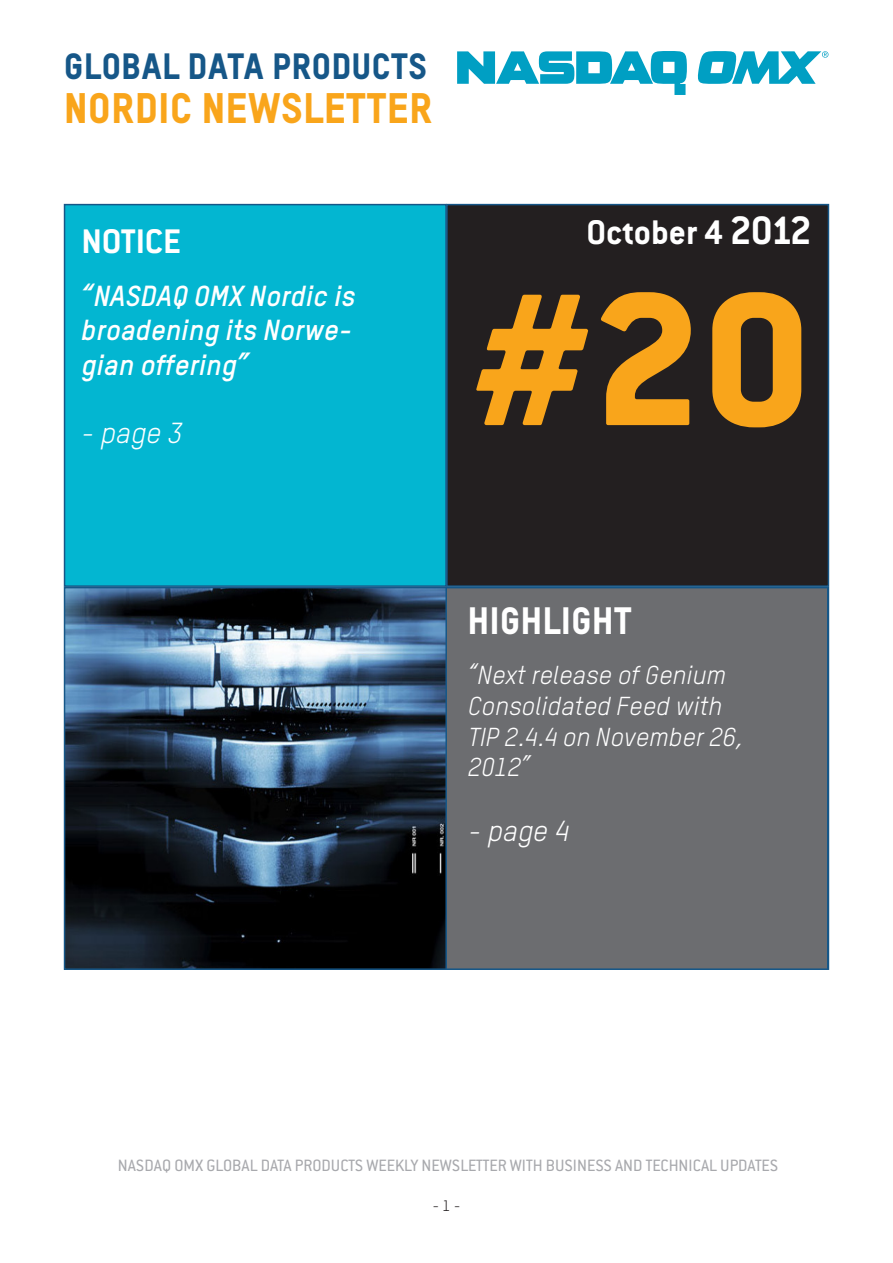
<style>
.page{position:relative;width:893px;height:1263px;background:#fff}
.page>*{position:absolute;margin:0;border:0;box-sizing:border-box;transform-origin:0 0}
.t1{font:800 207px "Conduit ITC Std";color:#f9a51b}
.t2{font:42px "TSTAR Headline";color:#f9a51b}
.t3{font:700 37.5px "Conduit ITC Std";color:#fff}
.t4{font:37.5px "TSTAR Headline";color:#fff}
.t5{font:36px "TSTAR Headline";color:#165788}
.t6{font:italic 700 28.5px/34.2px "TSTAR";color:#fff}
.t7{font:italic 28.5px "TSTAR";color:#fff}
.t8{font:italic 25.5px/30.6px "TSTAR";color:#fff}
.t9{font:18px "Conduit ITC Std";color:#a8a9ad}
.t10{font:15px "TSTAR";color:#231f20}
.s1{font-size:43.5px}
</style>
<div class="page">
<div style="left:64px;top:204px;width:383px;height:383px;background:#03b6d1;border:2px solid #165788"></div>
<svg style="left:457px;top:51px;width:230px;height:44px"></svg>
<svg style="left:697px;top:51px;width:131px;height:33px"></svg>
<img style="left:67px;top:590px;width:378px;height:377px">
<div style="left:447px;top:205px;width:381px;height:381px;background:#231f20"></div>
<div style="left:446px;top:204px;width:383px;height:383px;border:2px solid #165788"></div>
<div style="left:445px;top:587px;width:383px;height:383px;background:#6c6d70;border:2px solid #165788"></div>
<h3 class="t5" style="left:64px;top:44px;width:365px">GLOBAL DATA PRODUCTS</h3>
<h2 class="t2" style="left:64px;top:82px;width:370px">NORDIC NEWSLETTER</h2>
<h3 class="t3" style="left:81px;top:219px;width:101px">NOTICE</h3>
<h3 class="t6" style="left:81px;top:278px;width:276px">“NASDAQ OMX Nordic is broadening its Norwe&shy;gian offering”</h3>
<h3 class="t7" style="left:81px;top:416px;width:102px">- page 3</h3>
<h3 class="t3" style="left:586px;top:210px;width:227px">October 4 <span class="s1">2012</span></h3>
<h1 class="t1" style="left:472px;top:236px;width:341px">#20</h1>
<h3 class="t4" style="left:467px;top:597px;width:166px">HIGHLIGHT</h3>
<h3 class="t8" style="left:468px;top:660px;width:276px">“Next release of Genium<br>Consolidated Feed with<br>TIP 2.4.4 on November 26,<br>2012”</h3>
<h3 class="t7" style="left:468px;top:814px;width:102px">- page 4</h3>
<p class="t9" style="left:118px;top:1155px;width:662px">NASDAQ OMX GLOBAL DATA PRODUCTS WEEKLY NEWSLETTER WITH BUSINESS AND TECHNICAL UPDATES</p>
<p class="t10" style="left:432px;top:1197px;width:30px">- 1 -</p>
</div>
